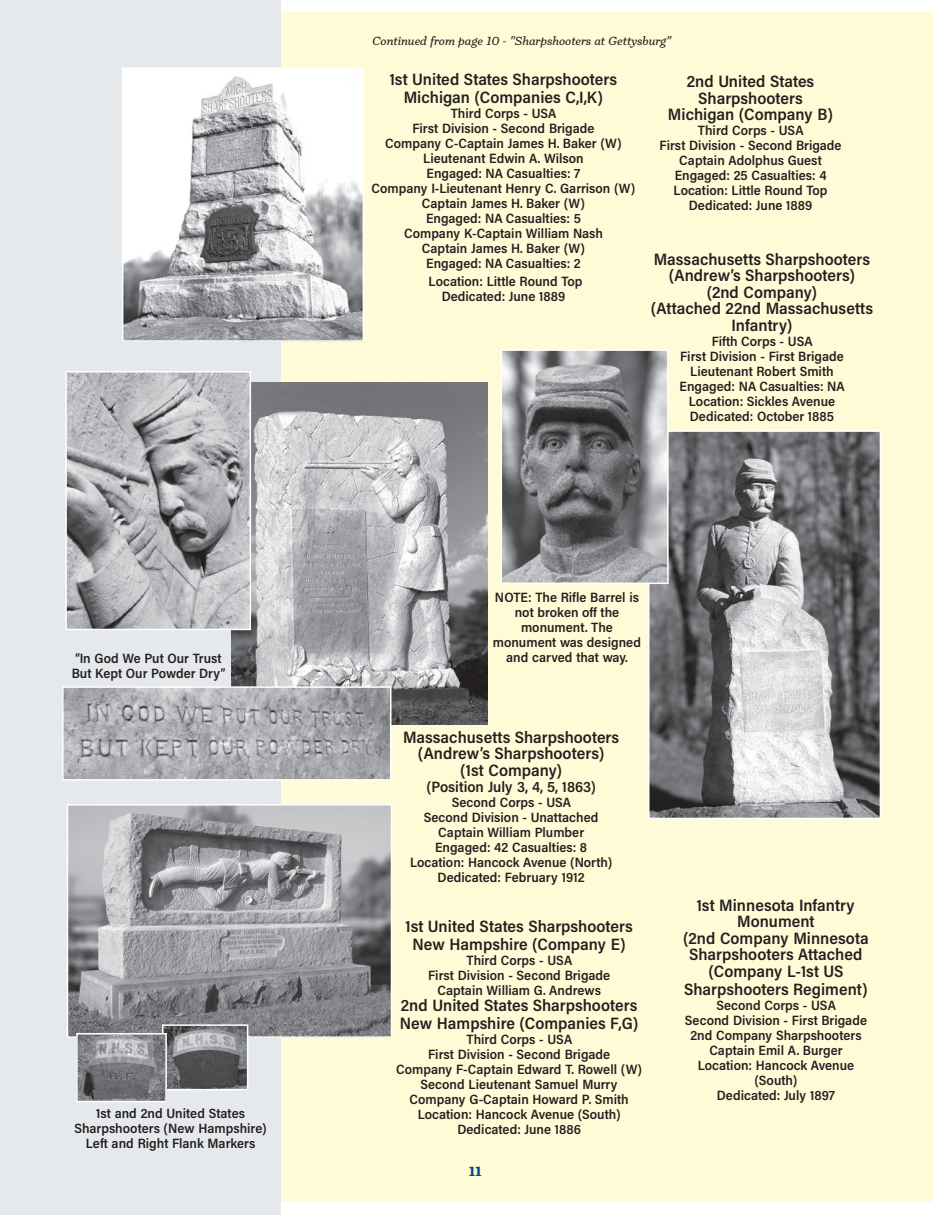
<style>
.page{position:relative;width:945px;height:1215px;background:#fff}
.page>*{position:absolute;margin:0;border:0;box-sizing:border-box;transform-origin:0 0}
.t1{font:16.5px/16.5px "Acumin Variable Concept";color:#231f20;text-align:center}
.t2{font:15px "Acumin Variable Concept";color:#231f20}
.t3{font:13.5px/15px "Acumin Variable Concept";color:#231f20;text-align:center}
.t4{font:700 13.5px "Turnip";color:#004a8d}
.t5{font:italic 12px "Turnip";color:#231f20}
</style>
<div class="page">
<div style="left:15px;top:13px;width:918px;height:1189px;background:#fffbd6"></div>
<div style="left:0;top:0;width:281px;height:1215px;background:#e6e9eb"></div>
<img style="left:125px;top:71px;width:236px;height:268px">
<div style="left:122px;top:68px;width:242px;height:274px;border:2px solid #fff"></div>
<img style="left:651px;top:433px;width:227px;height:383px">
<div style="left:648px;top:430px;width:233px;height:389px;border:2px solid #fff"></div>
<img style="left:504px;top:352px;width:162px;height:229px">
<div style="left:501px;top:349px;width:168px;height:235px;border:2px solid #fff"></div>
<img style="left:232px;top:382px;width:256px;height:342px">
<img style="left:68px;top:374px;width:180px;height:253px">
<div style="left:65px;top:371px;width:186px;height:259px;border:2px solid #fff"></div>
<img style="left:65px;top:689px;width:324px;height:89px">
<div style="left:62px;top:686px;width:330px;height:95px;border:2px solid #fff"></div>
<img style="left:70px;top:807px;width:319px;height:228px">
<div style="left:67px;top:804px;width:325px;height:234px;border:2px solid #fff"></div>
<img style="left:165px;top:1027px;width:80px;height:60px">
<div style="left:162px;top:1024px;width:86px;height:66px;border:2px solid #fff"></div>
<img style="left:79px;top:1036px;width:85px;height:63px">
<div style="left:76px;top:1033px;width:91px;height:69px;border:2px solid #fff"></div>
<p class="t3" style="left:72px;top:651px;width:155px;text-align:left">“In God We Put Our Trust<br>But Kept Our Powder Dry”</p>
<p class="t3" style="left:74px;top:1106px;width:194px">1st and 2nd United States<br>Sharpshooters (New Hampshire)<br>Left and Right Flank Markers</p>
<p class="t5" style="left:372px;top:33px;width:301px">Continued from page 10 - "Sharpshooters at Gettysburg"</p>
<p class="t1" style="left:390px;top:70px;width:229px;line-height:18px">1st United States Sharpshooters<br>Michigan (Companies C,I,K)</p>
<p class="t3" style="left:372px;top:106px;width:265px">Third Corps - USA<br>First Division - Second Brigade<br>Company C-Captain James H. Baker (W)<br>Lieutenant Edwin A. Wilson<br>Engaged: NA Casualties: 7<br>Company I-Lieutenant Henry C. Garrison (W)<br>Captain James H. Baker (W)<br>Engaged: NA Casualties: 5<br>Company K-Captain William Nash<br>Captain James H. Baker (W)<br>Engaged: NA Casualties: 2</p>
<p class="t3" style="left:429px;top:274px;width:155px">Location: Little Round Top<br>Dedicated: June 1889</p>
<p class="t1" style="left:668px;top:73px;width:167px">2nd United States<br>Sharpshooters<br>Michigan (Company B)</p>
<p class="t3" style="left:660px;top:122px;width:184px">Third Corps - USA<br>First Division - Second Brigade<br>Captain Adolphus Guest<br>Engaged: 25 Casualties: 4<br>Location: Little Round Top<br>Dedicated: June 1889</p>
<p class="t1" style="left:651px;top:250px;width:224px">Massachusetts Sharpshooters (Andrew’s Sharpshooters) (2nd Company)<br>(Attached 22nd Massachusetts<br>Infantry)</p>
<p class="t3" style="left:680px;top:333px;width:167px">Fifth Corps - USA<br>First Division - First Brigade<br>Lieutenant Robert Smith<br>Engaged: NA Casualties: NA<br>Location: Sickles Avenue<br>Dedicated: October 1885</p>
<p class="t3" style="left:493px;top:589px;width:150px">NOTE: The Rifle Barrel is not broken off the monument. The monument was designed and carved that way.</p>
<p class="t1" style="left:403px;top:728px;width:218px">Massachusetts Sharpshooters (Andrew’s Sharpshooters)<br>(1st Company)</p>
<p class="t2" style="left:426px;top:777px;width:171px">(Position July 3, 4, 5, 1863)</p>
<p class="t3" style="left:410px;top:794px;width:204px">Second Corps - USA<br>Second Division - Unattached<br>Captain William Plumber<br>Engaged: 42 Casualties: 8<br>Location: Hancock Avenue (North)<br>Dedicated: February 1912</p>
<p class="t1" style="left:405px;top:916px;width:229px;line-height:18px">1st United States Sharpshooters<br>New Hampshire (Company E)</p>
<p class="t3" style="left:428px;top:952px;width:184px">Third Corps - USA<br>First Division - Second Brigade<br>Captain William G. Andrews</p>
<p class="t1" style="left:400px;top:996px;width:240px;line-height:18px;text-align:left">2nd United States Sharpshooters<br>New Hampshire (Companies F,G)</p>
<p class="t3" style="left:396px;top:1031px;width:248px">Third Corps - USA<br>First Division - Second Brigade<br>Company F-Captain Edward T. Rowell (W)<br>Second Lieutenant Samuel Murry<br>Company G-Captain Howard P. Smith<br>Location: Hancock Avenue (South)<br>Dedicated: June 1886</p>
<p class="t4" style="left:469px;top:1163px;width:15px">11</p>
<p class="t1" style="left:683px;top:896px;width:187px">1st Minnesota Infantry<br>Monument<br>(2nd Company Minnesota<br>Sharpshooters Attached (Company L-1st US</p>
<p class="t1" style="left:684px;top:980px;width:185px">Sharpshooters Regiment)</p>
<p class="t3" style="left:685px;top:997px;width:184px">Second Corps - USA<br>Second Division - First Brigade<br>2nd Company Sharpshooters<br>Captain Emil A. Burger<br>Location: Hancock Avenue (South)<br>Dedicated: July 1897</p>
</div>
